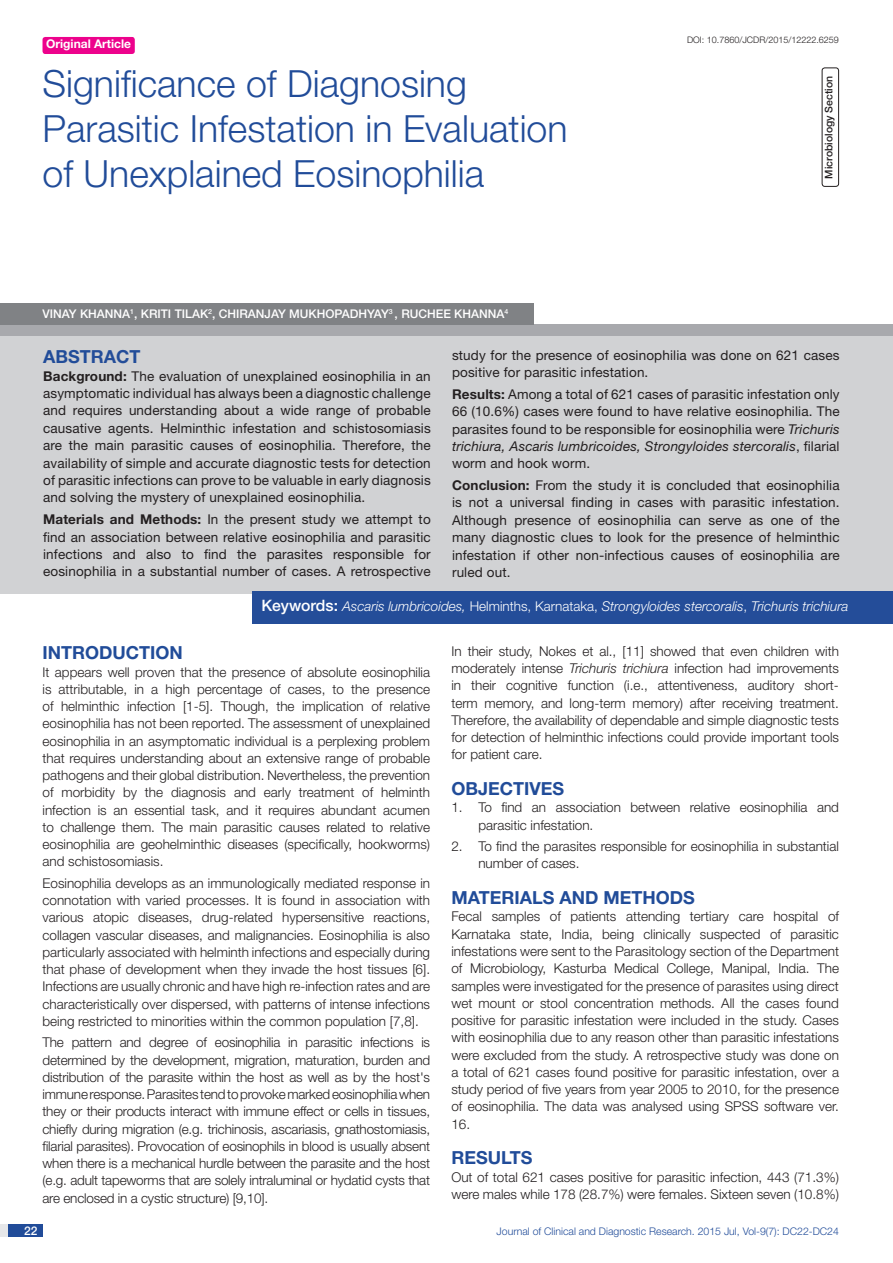
<style>
.page{position:relative;width:893px;height:1263px;background:#fff}
.page>*{position:absolute;margin:0;border:0;box-sizing:border-box;transform-origin:0 0}
.t1{font:300 37.5px/45px "Helvetica Neue";color:#214c99}
.Heading{font:700 18px "Helvetica Neue";color:#214c99}
.Abstract_head{font:700 18px "Helvetica Neue";color:#214c99}
.Abstract_head-2{font:700 18px "Helvetica Neue";color:#244d99}
.Body_text{font:300 13.5px/17.2px "Helvetica Neue";color:#231f20;text-align:justify}
.Abstract_Text{font:13.5px/17.4px "Helvetica Neue";letter-spacing:.01em;color:#231f20;text-align:justify}
.t2{font:italic 300 13.5px "Helvetica Neue";color:#fff}
.Author{font:500 12px "Helvetica Neue";color:#fff}
.t3{font:700 12px "Helvetica Neue";color:#fff}
.t4{font:300 10.5px "Helvetica Neue";color:#214c99}
.t5{font:500 10.5px "Helvetica Neue";color:#231f20}
.DOI{font:300 9px "Helvetica Neue";color:#231f20}
.s1{color:#214c99}
.s2{font-weight:700}
.s3{font-style:italic}
.s4{font-weight:500;font-style:normal;font-size:15.75px}
.s5{font-style:normal}
</style>
<div class="page">
<div style="left:0;top:1224px;width:43px;height:13px;background:#e6e7e9"></div>
<div style="left:8px;top:1224px;width:35px;height:13px;background:#214c99"></div>
<div style="left:43px;top:37px;width:92px;height:17px;background:#ed028c;border-radius:3px"></div>
<div style="left:0;top:325px;width:893px;height:12px;background:#a8a9ad"></div>
<div style="left:0;top:337px;width:893px;height:257px;background:#d1d2d4"></div>
<div style="left:253px;top:592px;width:640px;height:32px;background:#244d99"></div>
<div style="left:0;top:303px;width:533px;height:22px;background:#808285"></div>
<div style="left:822px;top:68px;width:17px;height:119px;border:1px solid #231f20;border-radius:3px"></div>
<p class="t3" style="left:46px;top:37px;width:87px">Original Article</p>
<p class="t1" style="left:43px;top:60px;width:527px">Significance of Diagnosing<br>Parasitic Infestation in Evaluation of Unexplained Eosinophilia</p>
<p class="DOI" style="left:687px;top:35px;width:153px">DOI: 10.7860/JCDR/2015/12222.6259</p>
<p class="t5" style="left:823px;top:179px;width:104px;rotate:-90deg">MICROBIOLOGY SECTION</p>
<p class="Author" style="left:43px;top:306px;width:467px">VINAY KHANNA<sup>1</sup>, KRITI TILAK<sup>2</sup>, CHIRANJAY MUKHOPADHYAY<sup>3</sup> , RUC HEE KHANNA<sup>4</sup></p>
<p class="Abstract_head" style="left:43px;top:346px;width:25px">ABST</p>
<p class="Abstract_head-2" style="left:91px;top:346px;width:51px">RAC<span class="s1">T</span></p>
<p class="Abstract_Text" style="left:43px;top:367px;width:389px"><span class="s2">Background:</span> The evaluation of unexplained eosinophilia in an asymptomatic individual has always been a diagnostic challenge and requires understanding about a wide range of probable causative agents. Helminthic infestation and schistosomiasis are the main parasitic causes of eosinophilia. Therefore, the availability of simple and accurate diagnostic tests for detection of parasitic infections can prove to be valuable in early diagnosis and solving the mystery of unexplained eosinophilia.</p>
<p class="Abstract_Text" style="left:43px;top:510px;width:389px"><span class="s2">Materials and Methods:</span> In the present study we attempt to find an association between relative eosinophilia and parasitic infections and also to find the parasites responsible for eosinophilia in a substantial number of cases. A retrospective</p>
<p class="Abstract_Text" style="left:452px;top:346px;width:389px">study for the presence of eosinophilia was done on 621 cases positive for parasitic infestation.</p>
<p class="Abstract_Text" style="left:452px;top:385px;width:389px"><span class="s2">Results:</span> Among a total of 621 cases of parasitic infestation only 66 (10.6%) cases were found to have relative eosinophilia. The parasites found to be responsible for eosinophilia were <span class="s3">Trichuris trichiura, Ascaris lumbricoides, Strongyloides stercoralis</span>, filarial worm and hook worm.</p>
<p class="Abstract_Text" style="left:452px;top:476px;width:389px"><span class="s2">Conclusion:</span> From the study it is concluded that eosinophilia is not a universal finding in cases with parasitic infestation.<br>Although presence of eosinophilia can serve as one of the many diagnostic clues to look for the presence of helminthic infestation if other non-infectious causes of eosinophilia are ruled out.</p>
<p class="t2" style="left:261px;top:598px;width:589px"><span class="s4">KEYWORDS:</span> Ascaris lumbricoides, <span class="s5">Helminths, Karnataka,</span> Strongyloides stercoralis<span class="s5">,</span> Trichuris trichiura</p>
<p class="Heading" style="left:43px;top:642px;width:142px">Introduction</p>
<p class="Body_text" style="left:43px;top:663px;width:389px">It appears well proven that the presence of absolute eosinophilia is attributable, in a high percentage of cases, to the presence of helminthic infection [1-5]. Though, the implication of relative eosinophilia has not been reported. The assessment of unexplained eosinophilia in an asymptomatic individual is a perplexing problem that requires understanding about an extensive range of probable pathogens and their global distribution. Nevertheless, the prevention of morbidity by the diagnosis and early treatment of helminth infection is an essential task, and it requires abundant acumen to challenge them. The main parasitic causes related to relative eosinophilia are geohelminthic diseases (specifically, hookworms) and schistosomiasis.</p>
<p class="Body_text" style="left:43px;top:874px;width:389px">Eosinophilia develops as an immunologically mediated response in connotation with varied processes. It is found in association with various atopic diseases, drug-related hypersensitive reactions, collagen vascular diseases, and malignancies. Eosinophilia is also particularly associated with helminth infections and especially during that phase of development when they invade the host tissues [6].<br>Infections are usually chronic and have high re-infection rates and are characteristically over dispersed, with patterns of intense infections being restricted to minorities within the common population [7,8].</p>
<p class="Body_text" style="left:43px;top:1034px;width:389px">The pattern and degree of eosinophilia in parasitic infections is determined by the development, migration, maturation, burden and distribution of the parasite within the host as well as by the host's immune response. Parasites tend to provoke marked eosinophilia when they or their products interact with immune effect or cells in tissues, chiefly during migration (e.g. trichinosis, ascariasis, gnathostomiasis, filarial parasites). Provocation of eosinophils in blood is usually absent when there is a mechanical hurdle between the parasite and the host (e.g. adult tapeworms that are solely intraluminal or hydatid cysts that are enclosed in a cystic structure) [9,10].</p>
<p class="Body_text" style="left:451px;top:642px;width:389px">In their study, Nokes et al., [11] showed that even children with moderately intense <span class="s3">Trichuris trichiura</span> infection had improvements in their cognitive function (i.e., attentiveness, auditory short&shy;term memory, and long-term memory) after receiving treatment.<br>Therefore, the availability of dependable and simple diagnostic tests for detection of helminthic infections could provide important tools for patient care.</p>
<p class="Heading" style="left:451px;top:778px;width:114px">Objectives</p>
<p class="Body_text" style="left:478px;top:799px;width:362px;text-indent:-27px">1. To find an association between relative eosinophilia and parasitic infestation.</p>
<p class="Body_text" style="left:478px;top:837px;width:362px;text-indent:-27px">2. To find the parasites responsible for eosinophilia in substantial number of cases.</p>
<p class="Heading" style="left:451px;top:887px;width:245px">Materials and Methods</p>
<p class="Body_text" style="left:451px;top:908px;width:389px">Fecal samples of patients attending tertiary care hospital of Karnataka state, India, being clinically suspected of parasitic infestations were sent to the Parasitology section of the Department of Microbiology, Kasturba Medical College, Manipal, India. The samples were investigated for the presence of parasites using direct wet mount or stool concentration methods. All the cases found positive for parasitic infestation were included in the study. Cases with eosinophilia due to any reason other than parasitic infestations were excluded from the study. A retrospective study was done on a total of 621 cases found positive for parasitic infestation, over a study period of five years from year 2005 to 2010, for the presence of eosinophilia. The data was analysed using SPSS software ver.<br>16.</p>
<p class="Heading" style="left:451px;top:1147px;width:83px">Results</p>
<p class="Body_text" style="left:451px;top:1168px;width:389px">Out of total 621 cases positive for parasitic infection, 443 (71.3%) were males while 178 (28.7%) were females. Sixteen seven (10.8%)</p>
<p class="Author" style="left:24px;top:1223px;width:15px">22</p>
<p class="t4" style="left:497px;top:1225px;width:344px">Journal of Clinical and Diagnostic Research. 2015 Jul, Vol-9(7): DC22-DC24</p>
</div>
